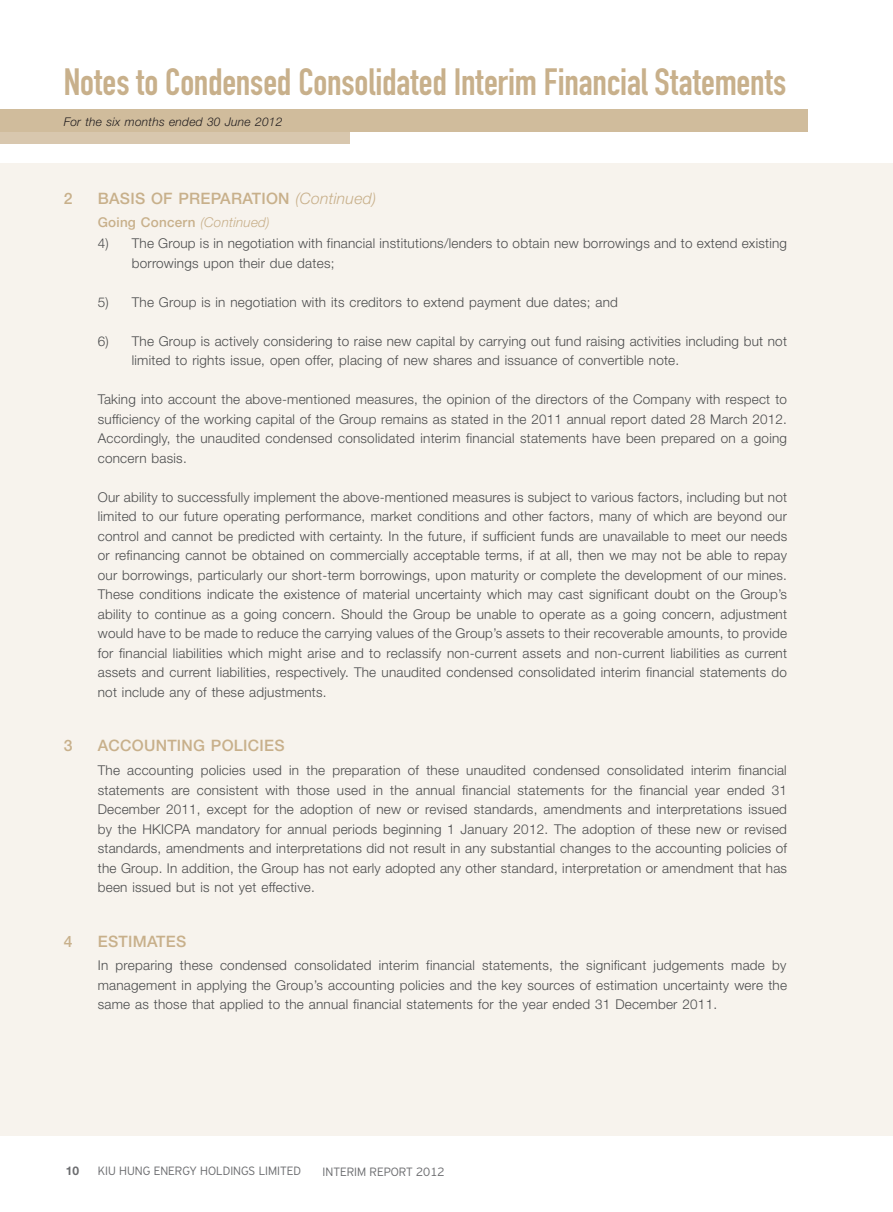
<style>
.page{position:relative;width:893px;height:1212px;background:#fff}
.page>*{position:absolute;margin:0;border:0;box-sizing:border-box;transform-origin:0 0}
.t1{font:37.5px "DIN Engschrift Std";letter-spacing:-.005em;color:#c8b08b}
.t2{font:500 15.75px "Helvetica Neue LT Std";letter-spacing:.015em;color:#c8b08b}
.t3{font:300 13.5px/19.5px "Helvetica Neue LT Std";letter-spacing:.015em;color:#4b4c4d;text-align:justify}
.t4{font:500 13.5px "Helvetica Neue LT Std";letter-spacing:.015em;color:#c8b08b}
.t5{font:300 12px "Interstate";color:#6c6d70}
.t6{font:italic 300 12px "Helvetica Neue LT Std";letter-spacing:.015em;color:#231f20}
.t7{font:700 12px "Helvetica Neue LT Std";color:#6c6d70}
.s1{font-weight:300;font-style:italic}
</style>
<div class="page">
<div style="left:0;top:163px;width:893px;height:972px;background:#f7f3ed"></div>
<div style="left:0;top:132px;width:350px;height:11px;background:#d8c7ae"></div>
<div style="left:0;top:109px;width:808px;height:23px;background:#d0bc9c"></div>
<p class="t1" style="left:64px;top:60px;width:724px">Notes to Condensed Consolidated Interim Financial Statements</p>
<p class="t6" style="left:64px;top:115px;width:220px">For the six months ended 30 June 2012</p>
<p class="t2" style="left:64px;top:189px;width:10px">2</p>
<p class="t2" style="left:98px;top:189px;width:280px">BASIS OF PREPARATION <span class="s1">(Continued)</span></p>
<p class="t4" style="left:98px;top:214px;width:173px">Going Concern <span class="s1">(Continued)</span></p>
<p class="t3" style="left:132px;top:233px;width:657px;text-indent:-34px">4) The Group is in negotiation with financial institutions/lenders to obtain new borrowings and to extend existing borrowings upon their due dates;</p>
<p class="t3" style="left:98px;top:292px;width:522px">5) The Group is in negotiation with its creditors to extend payment due dates; and</p>
<p class="t3" style="left:132px;top:331px;width:657px;text-indent:-34px">6) The Group is actively considering to raise new capital by carrying out fund raising activities including but not limited to rights issue, open offer, placing of new shares and issuance of convertible note.</p>
<p class="t3" style="left:98px;top:389px;width:691px">Taking into account the above-mentioned measures, the opinion of the directors of the Company with respect to sufficiency of the working capital of the Group remains as stated in the 2011 annual report dated 28 March 2012.<br>Accordingly, the unaudited condensed consolidated interim financial statements have been prepared on a going concern basis.</p>
<p class="t3" style="left:98px;top:487px;width:691px">Our ability to successfully implement the above-mentioned measures is subject to various factors, including but not limited to our future operating performance, market conditions and other factors, many of which are beyond our control and cannot be predicted with certainty. In the future, if sufficient funds are unavailable to meet our needs or refinancing cannot be obtained on commercially acceptable terms, if at all, then we may not be able to repay our borrowings, particularly our short-term borrowings, upon maturity or complete the development of our mines.<br>These conditions indicate the existence of material uncertainty which may cast significant doubt on the Group’s ability to continue as a going concern. Should the Group be unable to operate as a going concern, adjustment would have to be made to reduce the carrying values of the Group’s assets to their recoverable amounts, to provide for financial liabilities which might arise and to reclassify non-current assets and non-current liabilities as current assets and current liabilities, respectively. The unaudited condensed consolidated interim financial statements do not include any of these adjustments.</p>
<p class="t2" style="left:64px;top:736px;width:10px">3</p>
<p class="t2" style="left:98px;top:736px;width:188px">ACCOUNTING POLICIES</p>
<p class="t3" style="left:98px;top:760px;width:691px">The accounting policies used in the preparation of these unaudited condensed consolidated interim financial statements are consistent with those used in the annual financial statements for the financial year ended 31<br>December 2011, except for the adoption of new or revised standards, amendments and interpretations issued by the HKICPA mandatory for annual periods beginning 1 January 2012. The adoption of these new or revised standards, amendments and interpretations did not result in any substantial changes to the accounting policies of the Group. In addition, the Group has not early adopted any other standard, interpretation or amendment that has been issued but is not yet effective.</p>
<p class="t2" style="left:64px;top:932px;width:10px">4</p>
<p class="t2" style="left:98px;top:932px;width:90px">ESTIMATES</p>
<p class="t3" style="left:98px;top:955px;width:691px">In preparing these condensed consolidated interim financial statements, the significant judgements made by management in applying the Group’s accounting policies and the key sources of estimation uncertainty were the same as those that applied to the annual financial statements for the year ended 31 December 2011.</p>
<p class="t7" style="left:66px;top:1163px;width:15px">10</p>
<p class="t5" style="left:98px;top:1164px;width:205px">KIU HUNG ENERGY HOLDINGS LIMITED</p>
<p class="t5" style="left:323px;top:1164px;width:11px">INTERIM</p>
<p class="t5" style="left:370px;top:1164px;width:76px">REPORT 2012</p>
</div>
